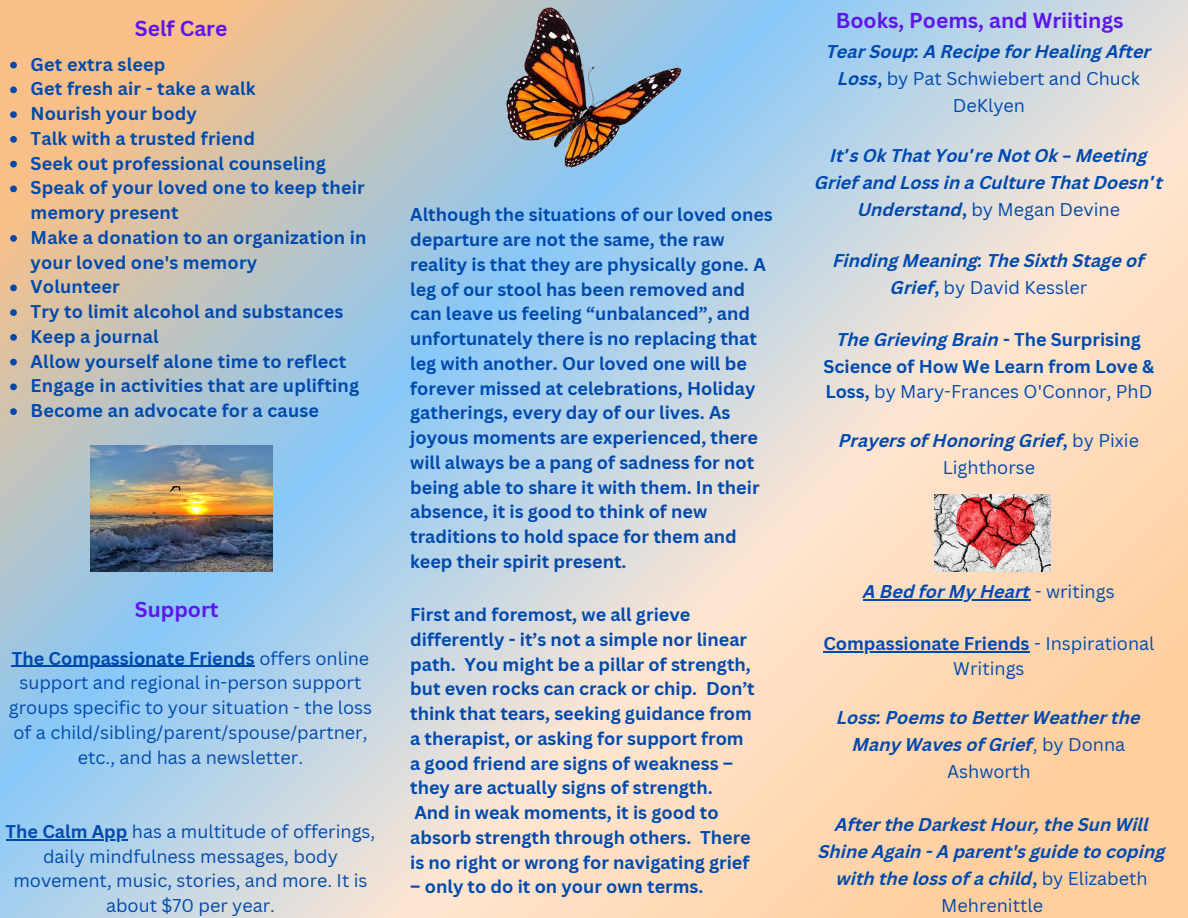
<style>
.page{position:relative;width:1188px;height:918px;background:#fff}
.page>*{position:absolute;margin:0;border:0;box-sizing:border-box;transform-origin:0 0}
.t1{font:700 21px "Canva Sans";color:#5e17eb}
.t2{font:700 18px/24.8px "Canva Sans";color:#004aad}
.t3{font:italic 700 18px/27px "Canva Sans";color:#004aad;text-align:center}
.t4{font:18px/24.8px "Canva Sans";color:#004aad;text-align:center}
.s1{font-weight:700}
.s2{font-style:normal}
.s3{font-weight:400;font-style:normal}
.s4{font-family:"Noto Sans Gurmukhi";font-style:normal}
.s5{font-style:italic}
</style>
<div class="page">
<img style="left:0;top:0;width:1188px;height:918px">
<img style="left:507px;top:7px;width:174px;height:161px">
<img style="left:934px;top:495px;width:116px;height:76px">
<img style="left:91px;top:446px;width:181px;height:126px">
<hr style="left:863px;top:599px;width:167px;height:1px;background:#004aad">
<hr style="left:823px;top:651px;width:207px;height:1px;background:#004aad">
<svg style="left:10px;top:62px;width:7px;height:6px"></svg>
<svg style="left:10px;top:86px;width:7px;height:7px"></svg>
<svg style="left:10px;top:111px;width:7px;height:7px"></svg>
<svg style="left:10px;top:136px;width:7px;height:7px"></svg>
<svg style="left:10px;top:161px;width:7px;height:6px"></svg>
<svg style="left:10px;top:185px;width:7px;height:7px"></svg>
<svg style="left:10px;top:235px;width:7px;height:7px"></svg>
<svg style="left:10px;top:284px;width:7px;height:7px"></svg>
<svg style="left:10px;top:309px;width:7px;height:7px"></svg>
<svg style="left:10px;top:334px;width:7px;height:7px"></svg>
<svg style="left:10px;top:359px;width:7px;height:6px"></svg>
<svg style="left:10px;top:383px;width:7px;height:7px"></svg>
<svg style="left:10px;top:408px;width:7px;height:7px"></svg>
<hr style="left:12px;top:666px;width:243px;height:1px;background:#004aad">
<hr style="left:6px;top:839px;width:122px;height:1px;background:#004aad">
<p class="t1" style="left:135px;top:14px;width:94px">Self Care</p>
<p class="t2" style="left:31px;top:51px;width:338px">Get extra sleep<br>Get fresh air - take a walk<br>Nourish your body<br>Talk with a trusted friend<br>Seek out professional counseling<br>Speak of your loved one to keep their memory present<br>Make a donation to an organization in your loved one's memory<br>Volunteer<br>Try to limit alcohol and substances<br>Keep a journal<br>Allow yourself alone time to reflect<br>Engage in activities that are uplifting<br>Become an advocate for a cause</p>
<p class="t1" style="left:135px;top:595px;width:85px">Support</p>
<p class="t4" style="left:9px;top:645px;width:365px"><span class="s1">The Compassionate Friends</span> offers online support and regional in-person support groups specific to your situation - the loss of a child/sibling/parent/spouse/partner, etc., and has a newsletter.</p>
<p class="t4" style="left:6px;top:819px;width:371px"><span class="s1">The Calm App</span> has a multitude of offerings, daily mindfulness messages, body movement, music, stories, and more. It is about $70 per year.</p>
<p class="t2" style="left:410px;top:202px;width:364px">Although the situations of our loved ones departure are not the same, the raw reality is that they are physically gone. A leg of our stool has been removed and can leave us feeling “unbalanced”, and unfortunately there is no replacing that leg with another. Our loved one will be forever missed at celebrations, Holiday gatherings, every day of our lives. As joyous moments are experienced, there will always be a pang of sadness for not being able to share it with them. In their absence, it is good to think of new traditions to hold space for them and keep their spirit present.</p>
<p class="t2" style="left:410px;top:602px;width:346px">First and foremost, we all grieve differently - it’s not a simple nor linear path. You might be a pillar of strength, but even rocks can crack or chip. Don’t think that tears, seeking guidance from a therapist, or asking for support from a good friend are signs of weakness – they are actually signs of strength.<br>And in weak moments, it is good to absorb strength through others. There is no right or wrong for navigating grief</p>
<p class="t2" style="left:410px;top:874px;width:295px">– only to do it on your own terms.</p>
<p class="t1" style="left:836px;top:5px;width:289px">Books, Poems, and Wriitings</p>
<p class="t3" style="left:826px;top:40px;width:326px">Tear Soup: A Recipe for Healing After<br>Loss<span class="s2">,</span> <span class="s3">by Pat Schwiebert and Chuck<br>DeKlyen</span></p>
<p class="t3" style="left:815px;top:143px;width:350px">It<span class="s4">’</span>s Ok That You<span class="s4">’</span>re Not Ok <span class="s4">–</span> Meeting<br>Grief and Loss in a Culture That Doesn<span class="s4">’</span>t<br>Understand<span class="s2">,</span> <span class="s3">by Megan Devine</span></p>
<p class="t3" style="left:833px;top:249px;width:313px">Finding Meaning: The Sixth Stage of<br>Grief<span class="s2">,</span> <span class="s3">by David Kessler</span></p>
<p class="t2" style="left:823px;top:326px;width:332px;line-height:27px;text-align:center"><span class="s5">The Grieving Brain</span> - The Surprising<br>Science of How We Learn from Love &amp;</p>
<p class="t4" style="left:825px;top:379px;width:329px"><span class="s1">Loss,</span> by Mary-Frances O'Connor, PhD</p>
<p class="t3" style="left:839px;top:429px;width:302px">Prayers of Honoring Grief<span class="s2">,</span> <span class="s3">by Pixie<br>Lighthorse</span></p>
<p class="t3" style="left:863px;top:580px;width:253px">A Bed for My Heart <span class="s3">- writings</span></p>
<p class="t4" style="left:823px;top:631px;width:333px"><span class="s1">Compassionate Friends</span> - Inspirational<br>Writings</p>
<p class="t3" style="left:837px;top:706px;width:305px">Loss: Poems to Better Weather the<br>Many Waves of Grief<span class="s3">, by Donna<br>Ashworth</span></p>
<p class="t3" style="left:819px;top:813px;width:349px">After the Darkest Hour, the Sun Will<br>Shine Again - A parent's guide to coping with the loss of a child<span class="s2">,</span> <span class="s3">by Elizabeth<br>Mehrenittle</span></p>
</div>
